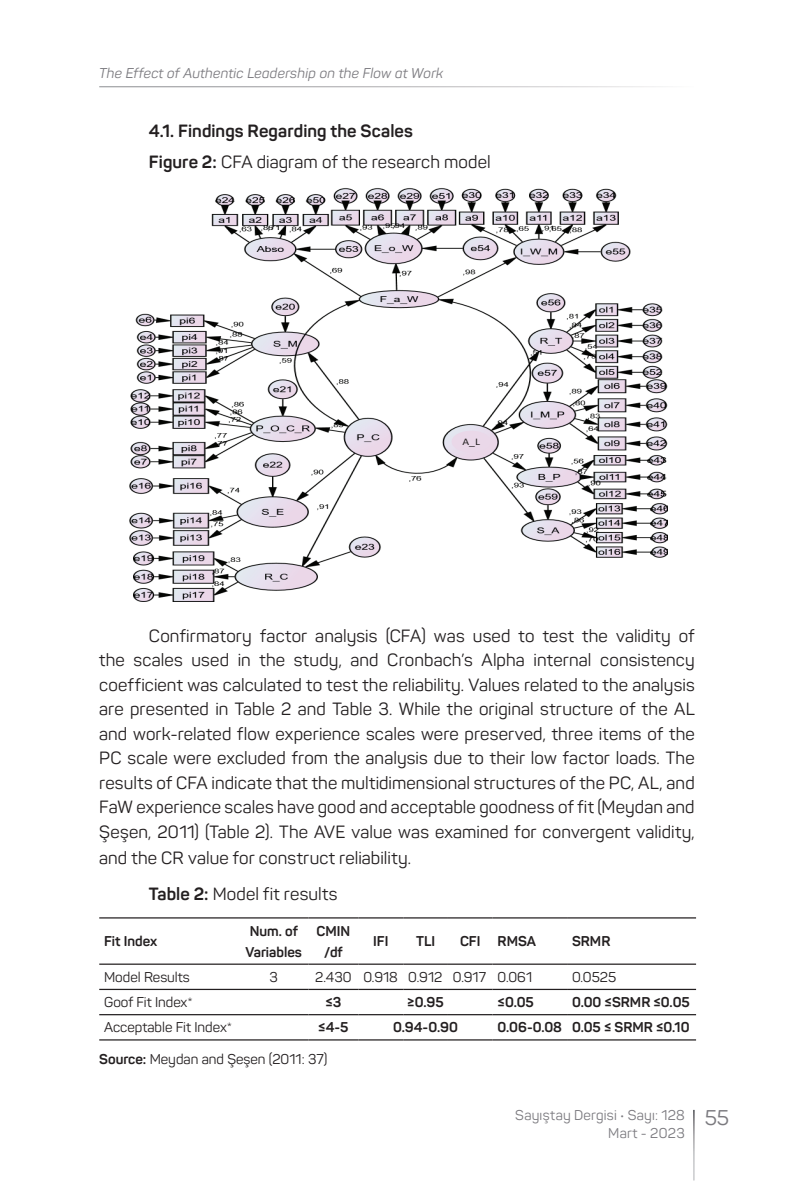
<style>
.page{position:relative;width:794px;height:1191px;background:#fff}
.page>*{position:absolute;margin:0;border:0;box-sizing:border-box;transform-origin:0 0}
.t1{font:21px "Panton";color:#7b7a7f}
.t2{font:17.5px/24.5px "Panton";letter-spacing:.005em;color:#231f20;text-align:justify}
.t3{font:700 17.5px/31.2px "Panton";letter-spacing:.005em;color:#231f20}
.t4{font:700 14px/21px "Panton";color:#231f20;text-align:center}
.t5{font:14px "Panton";color:#231f20}
.t6{font:italic 14px "Panton";letter-spacing:.01em;color:#7b7a7f}
.t7{font:14px/17.5px "Panton";letter-spacing:.015em;color:#7b7a7f;text-align:right}
.t8{font:10.15px "Calibri";color:#231f20;scale:1.15 1}
.s1{font-weight:400}
.s2{font-weight:700}
</style>
<div class="page">
<img style="left:129px;top:188px;width:538px;height:414px">
<hr style="left:99px;top:917px;width:140px;height:1px;background:#231f20">
<hr style="left:239px;top:917px;width:69px;height:1px;background:#231f20">
<hr style="left:308px;top:917px;width:50px;height:1px;background:#231f20">
<hr style="left:358px;top:917px;width:45px;height:1px;background:#231f20">
<hr style="left:403px;top:917px;width:45px;height:1px;background:#231f20">
<hr style="left:448px;top:917px;width:44px;height:1px;background:#231f20">
<hr style="left:492px;top:917px;width:75px;height:1px;background:#231f20">
<hr style="left:567px;top:917px;width:129px;height:1px;background:#231f20">
<hr style="left:99px;top:963px;width:140px;height:1px;background:#231f20">
<hr style="left:239px;top:963px;width:69px;height:1px;background:#231f20">
<hr style="left:308px;top:963px;width:50px;height:1px;background:#231f20">
<hr style="left:358px;top:963px;width:45px;height:1px;background:#231f20">
<hr style="left:403px;top:963px;width:45px;height:1px;background:#231f20">
<hr style="left:448px;top:963px;width:44px;height:1px;background:#231f20">
<hr style="left:492px;top:963px;width:75px;height:1px;background:#231f20">
<hr style="left:567px;top:963px;width:129px;height:1px;background:#231f20">
<hr style="left:99px;top:988px;width:140px;height:2px;background:#231f20">
<hr style="left:239px;top:988px;width:69px;height:2px;background:#231f20">
<hr style="left:308px;top:988px;width:50px;height:2px;background:#231f20">
<hr style="left:358px;top:988px;width:45px;height:2px;background:#231f20">
<hr style="left:403px;top:988px;width:45px;height:2px;background:#231f20">
<hr style="left:448px;top:988px;width:44px;height:2px;background:#231f20">
<hr style="left:492px;top:988px;width:75px;height:2px;background:#231f20">
<hr style="left:567px;top:988px;width:129px;height:2px;background:#231f20">
<hr style="left:99px;top:1014px;width:140px;height:1px;background:#231f20">
<hr style="left:239px;top:1014px;width:69px;height:1px;background:#231f20">
<hr style="left:308px;top:1014px;width:50px;height:1px;background:#231f20">
<hr style="left:358px;top:1014px;width:45px;height:1px;background:#231f20">
<hr style="left:403px;top:1014px;width:45px;height:1px;background:#231f20">
<hr style="left:448px;top:1014px;width:44px;height:1px;background:#231f20">
<hr style="left:492px;top:1014px;width:75px;height:1px;background:#231f20">
<hr style="left:567px;top:1014px;width:129px;height:1px;background:#231f20">
<hr style="left:99px;top:1039px;width:140px;height:1px;background:#231f20">
<hr style="left:239px;top:1039px;width:69px;height:1px;background:#231f20">
<hr style="left:308px;top:1039px;width:50px;height:1px;background:#231f20">
<hr style="left:358px;top:1039px;width:45px;height:1px;background:#231f20">
<hr style="left:403px;top:1039px;width:45px;height:1px;background:#231f20">
<hr style="left:448px;top:1039px;width:44px;height:1px;background:#231f20">
<hr style="left:492px;top:1039px;width:75px;height:1px;background:#231f20">
<hr style="left:567px;top:1039px;width:129px;height:1px;background:#231f20">
<div style="left:451px;top:431px;width:40px;height:21px;background:#ead8e9;border-radius:50%"></div>
<p class="t6" style="left:99px;top:64px;width:345px">The Effect of Authentic Leadership on the Flow at Work</p>
<p class="t3" style="left:149px;top:115px;width:343px">4.1. Findings Regarding the Scales<br>Figure 2: <span class="s1">CFA diagram of the research model</span></p>
<p class="t8" style="left:462px;top:435px;width:17px">A_L</p>
<p class="t2" style="left:99px;top:623px;width:597px;text-indent:50px">Confirmatory factor analysis (CFA) was used to test the validity of the scales used in the study, and Cronbach’s Alpha internal consistency coefficient was calculated to test the reliability. Values related to the analysis are presented in Table 2 and Table 3. While the original structure of the AL and work-related flow experience scales were preserved, three items of the PC scale were excluded from the analysis due to their low factor loads. The results of CFA indicate that the multidimensional structures of the PC, AL, and FaW experience scales have good and acceptable goodness of fit (Meydan and Şeşen, 2011) (Table 2). The AVE value was examined for convergent validity,</p>
<p class="t2" style="left:149px;top:840px;width:264px;line-height:36.2px;text-indent:-50px">and the CR value for construct reliability.<br><span class="s2">Table 2:</span> Model fit results</p>
<p class="t4" style="left:104px;top:930px;width:54px">Fit Index</p>
<p class="t4" style="left:245px;top:920px;width:58px">Num. of<br>Variables</p>
<p class="t4" style="left:316px;top:920px;width:35px">CMIN /df</p>
<p class="t4" style="left:373px;top:930px;width:17px">IFI</p>
<p class="t4" style="left:416px;top:930px;width:21px">TLI</p>
<p class="t4" style="left:460px;top:930px;width:77px">CFI RMSA</p>
<p class="t4" style="left:572px;top:930px;width:40px">SRMR</p>
<p class="t5" style="left:104px;top:968px;width:87px">Model Results</p>
<p class="t5" style="left:269px;top:968px;width:10px">3</p>
<p class="t5" style="left:315px;top:968px;width:218px">2.430 0.918 0.912 0.917 0.061</p>
<p class="t5" style="left:572px;top:968px;width:46px">0.0525</p>
<p class="t5" style="left:104px;top:993px;width:90px">Goof Fit Index*</p>
<p class="t4" style="left:325px;top:991px;width:18px">≤3</p>
<p class="t4" style="left:407px;top:991px;width:38px">≥0.95</p>
<p class="t4" style="left:497px;top:991px;width:38px">≤0.05</p>
<p class="t4" style="left:572px;top:991px;width:119px">0.00 ≤SRMR ≤0.05</p>
<p class="t5" style="left:104px;top:1019px;width:129px">Acceptable Fit Index*</p>
<p class="t4" style="left:318px;top:1017px;width:32px">≤4-5</p>
<p class="t4" style="left:393px;top:1017px;width:66px">0.94-0.90</p>
<p class="t4" style="left:497px;top:1017px;width:193px">0.06-0.08 0.05 ≤ SRMR ≤0.10</p>
<p class="t5" style="left:99px;top:1050px;width:230px"><span class="s2">Source:</span> Meydan and Şeşen (2011: 37)</p>
<p class="t7" style="left:515px;top:1106px;width:171px">Sayıştay Dergisi • Sayı: 128<br>Mart - 2023</p>
<p class="t1" style="left:704px;top:1105px;width:26px">55</p>
</div>
